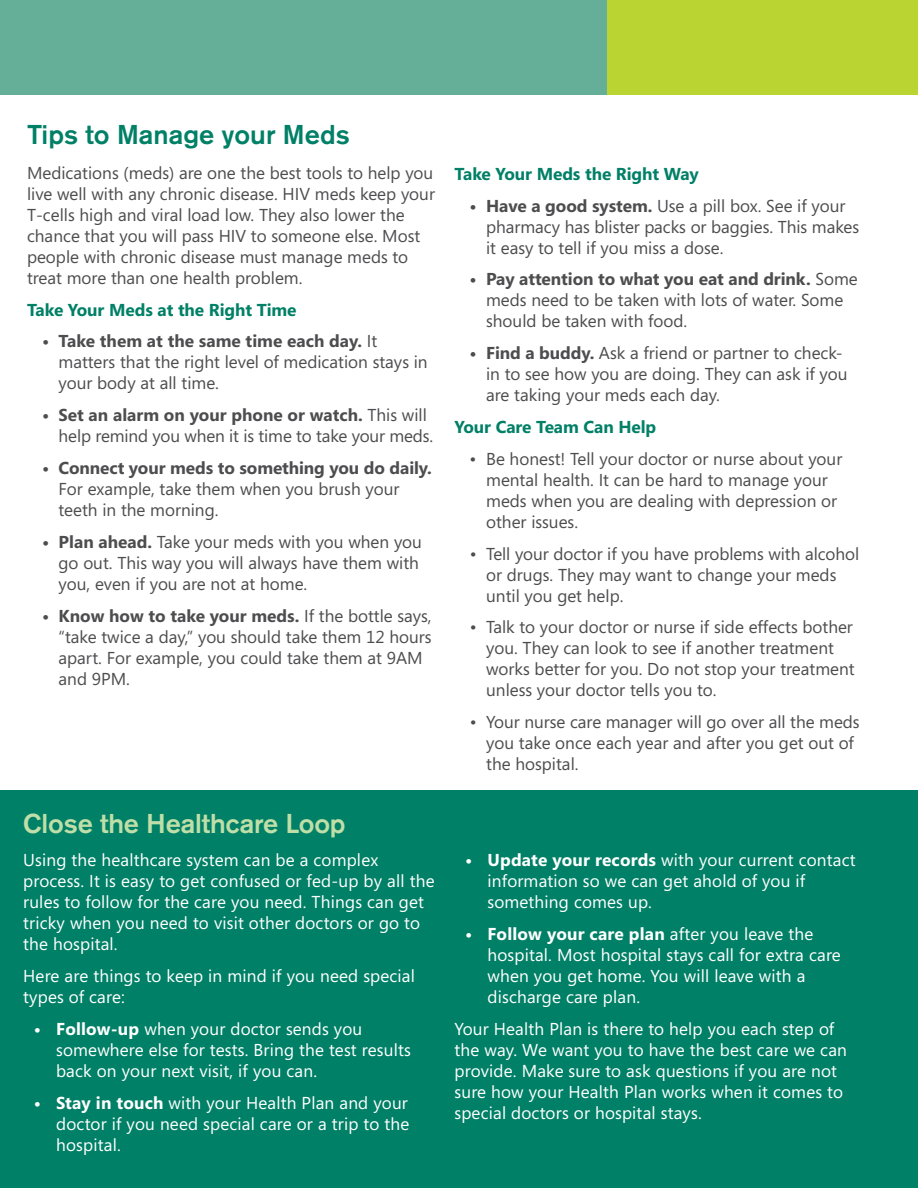
<style>
.page{position:relative;width:918px;height:1188px;background:#fff}
.page>*{position:absolute;margin:0;border:0;box-sizing:border-box;transform-origin:0 0}
.t1{font:500 27px "Akzidenz Grotesk BE";letter-spacing:-.005em;color:#bfdea8}
.t2{font:500 27px "Akzidenz Grotesk BE";color:#008066}
.t3{font:17.25px/21px "Segoe";color:#4d4d4f}
.t4{font:17.25px/21px "Segoe";letter-spacing:.01em;color:#fff}
.t5{font:700 17.25px "Segoe";letter-spacing:-.005em;color:#008066}
.t6{font:700 17.25px "Segoe";letter-spacing:-.005em;color:#4d4d4f}
.s1{font-weight:700}
</style>
<div class="page">
<div style="left:0;top:0;width:878px;height:94px;background:#65af99"></div>
<div style="left:608px;top:0;width:310px;height:94px;background:#bad532"></div>
<div style="left:0;top:791px;width:918px;height:397px;background:#008066"></div>
<h1 class="t2" style="left:27px;top:118px;width:324px">Tips to Manage your Meds</h1>
<p class="t3" style="left:27px;top:162px;width:410px">Medications (meds) are one the best tools to help you live well with any chronic disease. HIV meds keep your T-cells high and viral load low. They also lower the chance that you will pass HIV to someone else. Most people with chronic disease must manage meds to treat more than one health problem.</p>
<p class="t5" style="left:27px;top:297px;width:271px">Take Your Meds at the Right Time</p>
<p class="t3" style="left:59px;top:330px;width:371px;text-indent:-17px"><span class="s1">• Take them at the same time each day.</span> It matters that the right level of medication stays in your body at all time.</p>
<p class="t3" style="left:59px;top:404px;width:376px;text-indent:-17px"><span class="s1">• Set an alarm on your phone or watch.</span> This will help remind you when it is time to take your meds.</p>
<p class="t6" style="left:42px;top:456px;width:391px">• Connect your meds to something you do daily.</p>
<p class="t3" style="left:59px;top:478px;width:342px">For example, take them when you brush your teeth in the morning.</p>
<p class="t3" style="left:59px;top:531px;width:365px;text-indent:-17px"><span class="s1">• Plan ahead.</span> Take your meds with you when you go out. This way you will always have them with you, even if you are not at home.</p>
<p class="t3" style="left:59px;top:605px;width:375px;text-indent:-17px"><span class="s1">• Know how to take your meds.</span> If the bottle says, “take twice a day,” you should take them 12 hours apart. For example, you could take them at 9AM and 9PM.</p>
<h1 class="t1" style="left:23px;top:807px;width:324px">Close the Healthcare Loop</h1>
<p class="t4" style="left:23px;top:849px;width:413px">Using the healthcare system can be a complex process. It is easy to get confused or fed-up by all the rules to follow for the care you need. Things can get tricky when you need to visit other doctors or go to the hospital.</p>
<p class="t4" style="left:23px;top:965px;width:393px">Here are things to keep in mind if you need special types of care:</p>
<p class="t4" style="left:56px;top:1018px;width:356px;text-indent:-22px"><span class="s1">• Follow-up</span> when your doctor sends you somewhere else for tests. Bring the test results back on your next visit, if you can.</p>
<p class="t4" style="left:56px;top:1092px;width:355px;text-align:justify;text-indent:-22px"><span class="s1">• Stay in touch</span> with your Health Plan and your doctor if you need special care or a trip to the hospital.</p>
<p class="t5" style="left:455px;top:162px;width:246px">Take Your Meds the Right Way</p>
<p class="t3" style="left:486px;top:195px;width:375px;text-indent:-17px"><span class="s1">• Have a good system.</span> Use a pill box. See if your pharmacy has blister packs or baggies. This makes it easy to tell if you miss a dose.</p>
<p class="t3" style="left:486px;top:268px;width:373px;text-indent:-17px"><span class="s1">• Pay attention to what you eat and drink.</span> Some meds need to be taken with lots of water. Some should be taken with food.</p>
<p class="t3" style="left:486px;top:342px;width:363px;text-indent:-17px"><span class="s1">• Find a buddy.</span> Ask a friend or partner to check&shy;in to see how you are doing. They can ask if you are taking your meds each day.</p>
<p class="t5" style="left:455px;top:415px;width:203px">Your Care Team Can Help</p>
<p class="t3" style="left:486px;top:448px;width:358px;text-indent:-17px">• Be honest! Tell your doctor or nurse about your mental health. It can be hard to manage your meds when you are dealing with depression or other issues.</p>
<p class="t3" style="left:486px;top:543px;width:375px;text-indent:-17px">• Tell your doctor if you have problems with alcohol or drugs. They may want to change your meds until you get help.</p>
<p class="t3" style="left:486px;top:616px;width:370px;text-indent:-17px">• Talk to your doctor or nurse if side effects bother you. They can look to see if another treatment works better for you. Do not stop your treatment unless your doctor tells you to.</p>
<p class="t3" style="left:486px;top:711px;width:375px;text-indent:-17px">• Your nurse care manager will go over all the meds you take once each year and after you get out of the hospital.</p>
<p class="t4" style="left:488px;top:849px;width:370px;text-indent:-22px"><span class="s1">• Update your records</span> with your current contact information so we can get ahold of you if something comes up.</p>
<p class="t4" style="left:488px;top:923px;width:355px;text-indent:-22px"><span class="s1">• Follow your care plan</span> after you leave the hospital. Most hospital stays call for extra care when you get home. You will leave with a discharge care plan.</p>
<p class="t4" style="left:455px;top:1018px;width:394px">Your Health Plan is there to help you each step of the way. We want you to have the best care we can provide. Make sure to ask questions if you are not sure how your Health Plan works when it comes to special doctors or hospital stays.</p>
</div>
